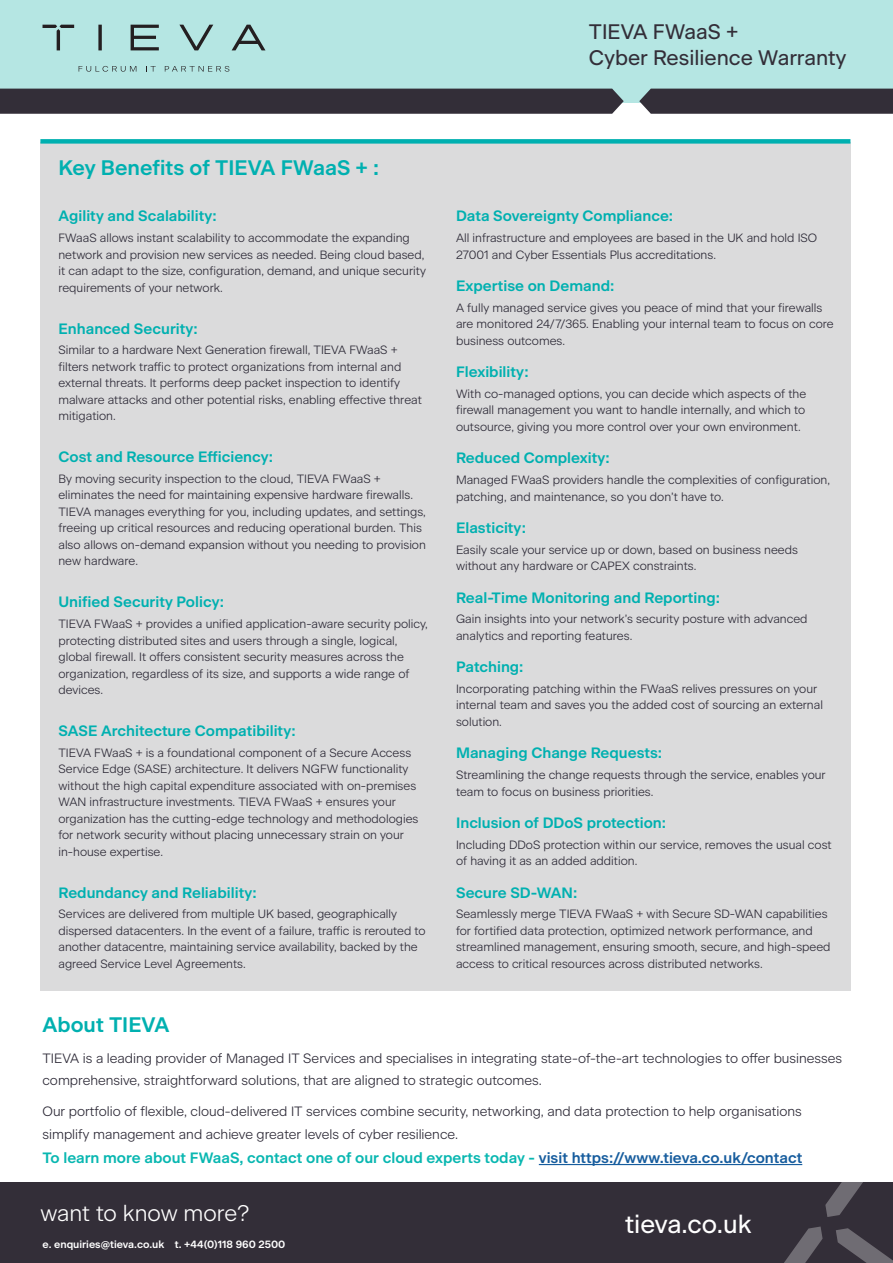
<style>
.page{position:relative;width:893px;height:1263px;background:#fff}
.page>*{position:absolute;margin:0;border:0;box-sizing:border-box;transform-origin:0 0}
.t1{font:25.5px "Beausite Classic";color:#fff}
.t2{font:300 22.5px "Beausite Classic";color:#fff}
.t3{font:600 21px "Beausite Classic";color:#00b0b0}
.t4{font:21px "Beausite Classic";color:#332e38}
.t5{font:600 15px "Beausite Classic";color:#00b0b0}
.t6{font:600 15px "Beausite Classic";color:#09b7b1}
.t7{font:300 13.5px/22.5px "Beausite Classic";color:#2b2835}
.t8{font:300 12px/16.5px "Beausite Classic";color:#2b2835}
.t9{font:600 10.5px "Beausite Classic";color:#fff}
.s1{color:#175d9e}
</style>
<div class="page">
<div style="left:40px;top:143px;width:810px;height:848px;background:#dbdbdc"></div>
<div style="left:40px;top:139px;width:810px;height:5px;background:#00b0b0"></div>
<div style="left:0;top:0;width:893px;height:103px;background:#b5e6e3"></div>
<div style="left:0;top:89px;width:893px;height:25px;background:#332e38"></div>
<svg style="left:43px;top:25px;width:222px;height:25px"></svg>
<svg style="left:79px;top:66px;width:57px;height:6px"></svg>
<svg style="left:146px;top:66px;width:10px;height:6px"></svg>
<svg style="left:165px;top:66px;width:64px;height:6px"></svg>
<div style="left:0;top:1183px;width:893px;height:80px;background:#332e38"></div>
<svg style="left:836px;top:1228px;width:57px;height:35px"></svg>
<svg style="left:825px;top:1182px;width:53px;height:35px"></svg>
<svg style="left:784px;top:1226px;width:39px;height:37px"></svg>
<hr style="left:539px;top:1164px;width:263px;height:1px;background:#175d9e">
<p class="t4" style="left:589px;top:15px;width:151px">TIEVA FWaaS +</p>
<p class="t4" style="left:589px;top:42px;width:259px">Cyber Resilience Warranty</p>
<p class="t3" style="left:58px;top:152px;width:322px">Key Benefits of TIEVA FWaaS + :</p>
<p class="t5" style="left:58px;top:205px;width:160px">Agility and Scalability:</p>
<p class="t8" style="left:58px;top:229px;width:369px">FWaaS allows instant scalability to accommodate the expanding network and provision new services as needed. Being cloud based, it can adapt to the size, configuration, demand, and unique security requirements of your network.</p>
<p class="t5" style="left:58px;top:317px;width:141px">Enhanced Security:</p>
<p class="t8" style="left:58px;top:341px;width:365px">Similar to a hardware Next Generation firewall, TIEVA FWaaS + filters network traffic to protect organizations from internal and external threats. It performs deep packet inspection to identify malware attacks and other potential risks, enabling effective threat mitigation.</p>
<p class="t5" style="left:58px;top:445px;width:216px">Cost and Resource Efficiency:</p>
<p class="t8" style="left:58px;top:469px;width:369px">By moving security inspection to the cloud, TIEVA FWaaS + eliminates the need for maintaining expensive hardware firewalls.<br>TIEVA manages everything for you, including updates, and settings, freeing up critical resources and reducing operational burden. This also allows on-demand expansion without you needing to provision new hardware.</p>
<p class="t5" style="left:58px;top:591px;width:167px">Unified Security Policy:</p>
<p class="t8" style="left:58px;top:615px;width:371px">TIEVA FWaaS + provides a unified application-aware security policy, protecting distributed sites and users through a single, logical, global firewall. It offers consistent security measures across the organization, regardless of its size, and supports a wide range of devices.</p>
<p class="t5" style="left:58px;top:719px;width:239px">SASE Architecture Compatibility:</p>
<p class="t8" style="left:58px;top:743px;width:361px">TIEVA FWaaS + is a foundational component of a Secure Access Service Edge (SASE) architecture. It delivers NGFW functionality without the high capital expenditure associated with on-premises WAN infrastructure investments. TIEVA FWaaS + ensures your organization has the cutting-edge technology and methodologies for network security without placing unnecessary strain on your in-house expertise.</p>
<p class="t5" style="left:58px;top:881px;width:200px">Redundancy and Reliability:</p>
<p class="t8" style="left:58px;top:905px;width:369px">Services are delivered from multiple UK based, geographically dispersed datacenters. In the event of a failure, traffic is rerouted to another datacentre, maintaining service availability, backed by the agreed Service Level Agreements.</p>
<p class="t5" style="left:456px;top:205px;width:219px">Data Sovereignty Compliance:</p>
<p class="t8" style="left:456px;top:229px;width:363px">All infrastructure and employees are based in the UK and hold ISO<br>27001 and Cyber Essentials Plus accreditations.</p>
<p class="t5" style="left:456px;top:274px;width:160px">Expertise on Demand:</p>
<p class="t8" style="left:456px;top:298px;width:379px">A fully managed service gives you peace of mind that your firewalls are monitored 24/7/365. Enabling your internal team to focus on core business outcomes.</p>
<p class="t5" style="left:456px;top:360px;width:74px">Flexibility:</p>
<p class="t8" style="left:456px;top:384px;width:352px;text-align:justify">With co-managed options, you can decide which aspects of the firewall management you want to handle internally, and which to outsource, giving you more control over your own environment.</p>
<p class="t5" style="left:456px;top:447px;width:155px">Reduced Complexity:</p>
<p class="t8" style="left:456px;top:471px;width:375px">Managed FWaaS providers handle the complexities of configuration, patching, and maintenance, so you don’t have to.</p>
<p class="t5" style="left:456px;top:516px;width:71px">Elasticity:</p>
<p class="t8" style="left:456px;top:540px;width:343px">Easily scale your service up or down, based on business needs without any hardware or CAPEX constraints.</p>
<p class="t5" style="left:456px;top:586px;width:265px">Real-Time Monitoring and Reporting:</p>
<p class="t8" style="left:456px;top:610px;width:353px">Gain insights into your network’s security posture with advanced analytics and reporting features.</p>
<p class="t5" style="left:456px;top:655px;width:69px">Patching:</p>
<p class="t8" style="left:456px;top:679px;width:368px">Incorporating patching within the FWaaS relives pressures on your internal team and saves you the added cost of sourcing an external solution.</p>
<p class="t5" style="left:456px;top:742px;width:208px">Managing Change Requests:</p>
<p class="t8" style="left:456px;top:766px;width:371px">Streamlining the change requests through the service, enables your team to focus on business priorities.</p>
<p class="t5" style="left:456px;top:811px;width:212px">Inclusion of DDoS protection:</p>
<p class="t8" style="left:456px;top:835px;width:377px">Including DDoS protection within our service, removes the usual cost of having it as an added addition.</p>
<p class="t5" style="left:456px;top:881px;width:123px">Secure SD-WAN:</p>
<p class="t8" style="left:456px;top:905px;width:376px">Seamlessly merge TIEVA FWaaS + with Secure SD-WAN capabilities for fortified data protection, optimized network performance, and streamlined management, ensuring smooth, secure, and high-speed access to critical resources across distributed networks.</p>
<p class="t3" style="left:43px;top:1008px;width:128px">About TIEVA</p>
<p class="t7" style="left:43px;top:1046px;width:801px">TIEVA is a leading provider of Managed IT Services and specialises in integrating state-of-the-art technologies to offer businesses comprehensive, straightforward solutions, that are aligned to strategic outcomes.</p>
<p class="t7" style="left:43px;top:1099px;width:761px">Our portfolio of flexible, cloud-delivered IT services combine security, networking, and data protection to help organisations simplify management and achieve greater levels of cyber resilience.</p>
<p class="t6" style="left:43px;top:1146px;width:761px">To learn more about FWaaS, contact one of our cloud experts today - <span class="s1">visit https://www.tieva.co.uk/contact</span></p>
<p class="t2" style="left:40px;top:1196px;width:211px">want to know more?</p>
<p class="t9" style="left:43px;top:1236px;width:244px">e. enquiries@tieva.co.uk t. +44(0)118 960 2500</p>
<p class="t1" style="left:625px;top:1205px;width:128px">tieva.co.uk</p>
</div>
